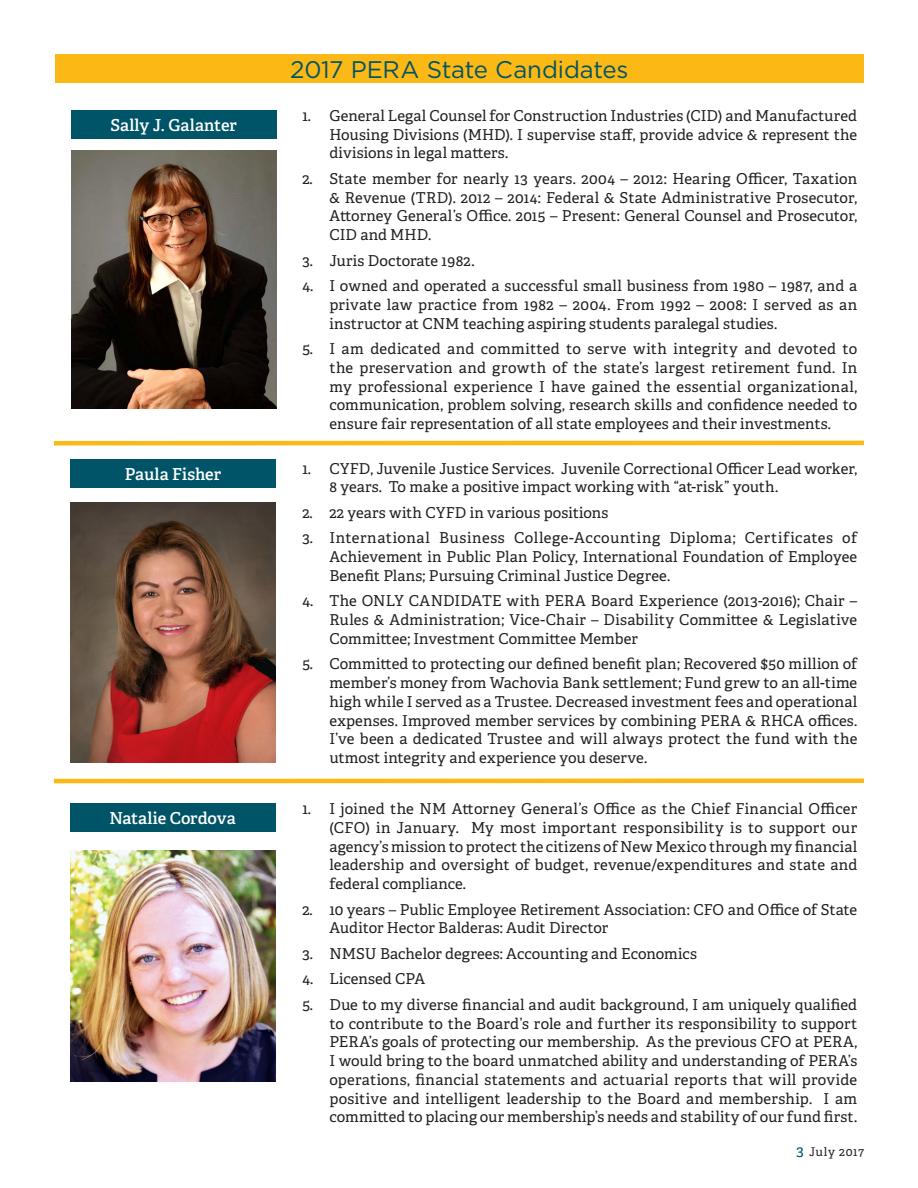
<style>
.page{position:relative;width:918px;height:1188px;background:#fff}
.page>*{position:absolute;margin:0;border:0;box-sizing:border-box;transform-origin:0 0}
.Text{font:24px "Gotham";letter-spacing:-.005em;color:#005467}
.Text-2{font:600 16.5px "Adelle";color:#fff}
.t1{font:15px/18.8px "Adelle";letter-spacing:.005em;color:#231f20;text-align:justify}
.t2{font:12px "Adelle";letter-spacing:.055em;color:#231f20}
.s1{font-size:15px;color:#005467}
</style>
<div class="page">
<div style="left:54px;top:441px;width:810px;height:5px;background:#fcb814"></div>
<div style="left:54px;top:778px;width:810px;height:5px;background:#fcb814"></div>
<div style="left:70px;top:803px;width:205px;height:29px;background:#005467"></div>
<img style="left:70px;top:850px;width:206px;height:232px">
<div style="left:71px;top:110px;width:205px;height:29px;background:#005467"></div>
<img style="left:71px;top:151px;width:205px;height:257px">
<div style="left:70px;top:459px;width:206px;height:29px;background:#005467"></div>
<img style="left:70px;top:503px;width:206px;height:260px">
<div style="left:55px;top:54px;width:809px;height:29px;background:#fcb814"></div>
<p class="Text-2" style="left:110px;top:114px;width:128px">Sally J. Galanter</p>
<p class="Text-2" style="left:125px;top:463px;width:98px">Paula Fisher</p>
<p class="Text-2" style="left:109px;top:808px;width:128px">Natalie Cordova</p>
<p class="Text" style="left:290px;top:54px;width:340px">2017 PERA State Candidates</p>
<p class="t1" style="left:329px;top:106px;width:529px;text-indent:-27px">1. General Legal Counsel for Construction Industries (CID) and Manufactured Housing Divisions (MHD). I supervise staff, provide advice &amp; represent the divisions in legal matters.</p>
<p class="t1" style="left:329px;top:169px;width:529px;text-indent:-27px">2. State member for nearly 13 years. 2004 – 2012: Hearing Officer, Taxation &amp; Revenue (TRD). 2012 – 2014: Federal &amp; State Administrative Prosecutor, Attorney General’s Office. 2015 – Present: General Counsel and Prosecutor, CID and MHD.</p>
<p class="t1" style="left:302px;top:251px;width:174px">3. Juris Doctorate 1982.</p>
<p class="t1" style="left:329px;top:277px;width:529px;text-indent:-27px">4. I owned and operated a successful small business from 1980 – 1987, and a private law practice from 1982 – 2004. From 1992 – 2008: I served as an instructor at CNM teaching aspiring students paralegal studies.</p>
<p class="t1" style="left:329px;top:340px;width:529px;text-indent:-27px">5. I am dedicated and committed to serve with integrity and devoted to the preservation and growth of the state’s largest retirement fund. In my professional experience I have gained the essential organizational, communication, problem solving, research skills and confidence needed to ensure fair representation of all state employees and their investments.</p>
<p class="t1" style="left:329px;top:459px;width:529px;text-indent:-27px">1. CYFD, Juvenile Justice Services. Juvenile Correctional Officer Lead worker,<br>8 years. To make a positive impact working with “at-risk” youth.</p>
<p class="t1" style="left:302px;top:503px;width:308px">2. 22 years with CYFD in various positions</p>
<p class="t1" style="left:329px;top:529px;width:529px;text-indent:-27px">3. International Business College-Accounting Diploma; Certificates of Achievement in Public Plan Policy, International Foundation of Employee Benefit Plans; Pursuing Criminal Justice Degree.</p>
<p class="t1" style="left:329px;top:592px;width:529px;text-indent:-27px">4. The ONLY CANDIDATE with PERA Board Experience (2013-2016); Chair – Rules &amp; Administration; Vice-Chair – Disability Committee &amp; Legislative Committee; Investment Committee Member</p>
<p class="t1" style="left:329px;top:655px;width:529px;text-indent:-27px">5. Committed to protecting our defined benefit plan; Recovered $50 million of member’s money from Wachovia Bank settlement; Fund grew to an all-time high while I served as a Trustee. Decreased investment fees and operational expenses. Improved member services by combining PERA &amp; RHCA offices.<br>I’ve been a dedicated Trustee and will always protect the fund with the utmost integrity and experience you deserve.</p>
<p class="t1" style="left:329px;top:800px;width:529px;text-indent:-27px">1. I joined the NM Attorney General’s Office as the Chief Financial Officer (CFO) in January. My most important responsibility is to support our agency’s mission to protect the citizens of New Mexico through my financial leadership and oversight of budget, revenue/expenditures and state and federal compliance.</p>
<p class="t1" style="left:329px;top:900px;width:529px;text-indent:-27px">2. 10 years – Public Employee Retirement Association: CFO and Office of State<br>Auditor Hector Balderas: Audit Director</p>
<p class="t1" style="left:302px;top:944px;width:396px">3. NMSU Bachelor degrees: Accounting and Economics</p>
<p class="t1" style="left:302px;top:970px;width:124px">4. Licensed CPA</p>
<p class="t1" style="left:329px;top:995px;width:529px;text-indent:-27px">5. Due to my diverse financial and audit background, I am uniquely qualified to contribute to the Board’s role and further its responsibility to support PERA’s goals of protecting our membership. As the previous CFO at PERA, I would bring to the board unmatched ability and understanding of PERA’s operations, financial statements and actuarial reports that will provide positive and intelligent leadership to the Board and membership. I am committed to placing our membership’s needs and stability of our fund first.</p>
<p class="t2" style="left:796px;top:1144px;width:69px"><span class="s1">3</span> July 2017</p>
</div>
